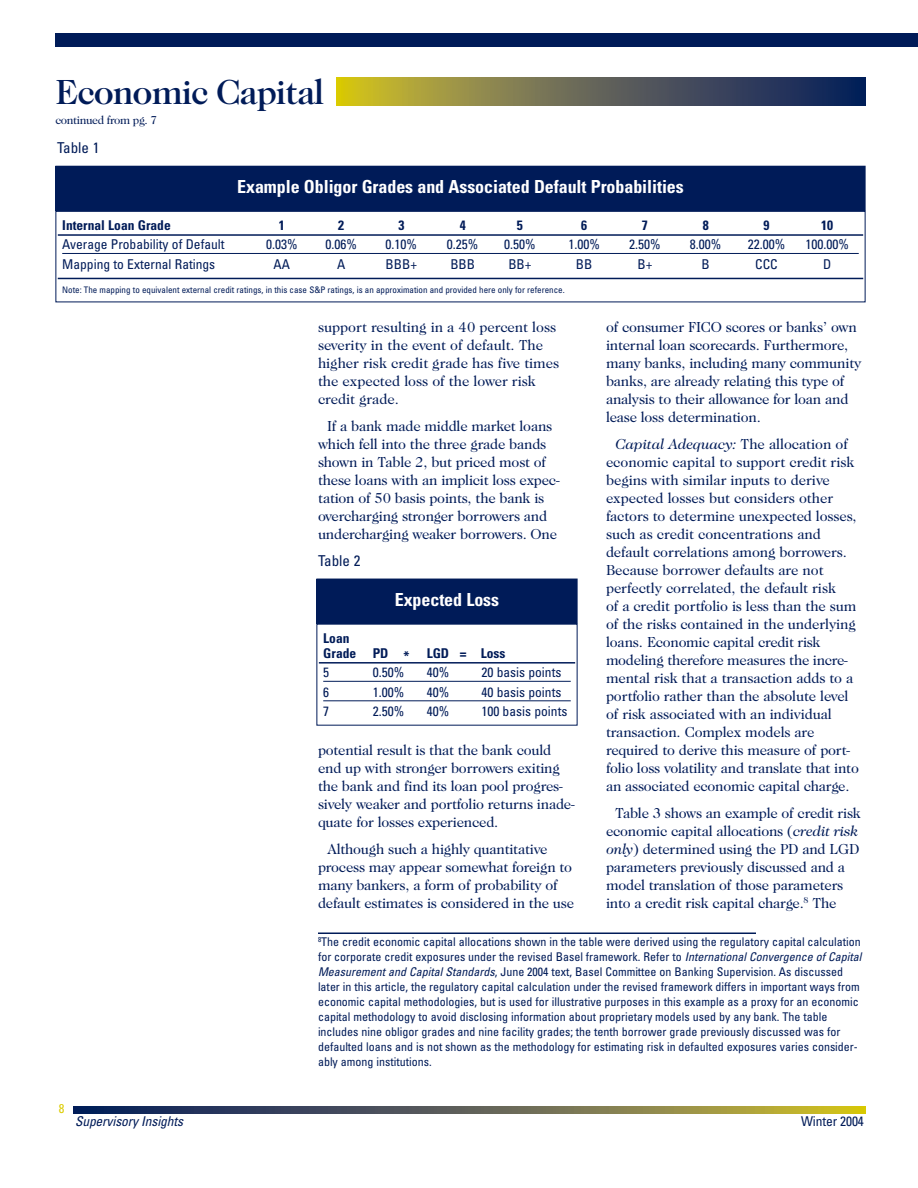
<style>
.page{position:relative;width:918px;height:1188px;background:#fff}
.page>*{position:absolute;margin:0;border:0;box-sizing:border-box;transform-origin:0 0}
.t1{font:500 36px "Caslon No 224";letter-spacing:-.03em;color:#001b58}
.t2{font:700 condensed 18px "Univers";letter-spacing:-.005em;color:#fff}
.t3{font:15px/18px "Caslon No 224";letter-spacing:-.01em;color:#001b58}
.t4{font:condensed 15px "Univers";color:#001b58}
.t5{font:condensed 13.5px "Univers";color:#001b58}
.t6{font:700 condensed 13.5px/15px "Univers";color:#001b58}
.t7{font:italic condensed 13.5px "Univers";letter-spacing:-.01em;color:#001b58}
.t8{font:condensed 12.75px "Univers";color:#dccc00}
.t9{font:condensed 12px/15px "Univers";color:#001b58}
.t10{font:12px "Caslon No 224";letter-spacing:-.03em;color:#001b58}
.t11{font:condensed 9px "Univers";color:#001b58}
.s1{font-style:italic}
</style>
<div class="page">
<hr style="left:318px;top:933px;width:438px;height:1px;background:#001b58">
<svg style="left:74px;top:1107px;width:792px;height:6px;background:#65674f"></svg>
<div style="left:56px;top:33px;width:862px;height:13px;background:#001b58"></div>
<hr style="left:58px;top:234px;width:805px;height:2px;background:#001b58">
<hr style="left:62px;top:253px;width:797px;height:1px;background:#001b58">
<hr style="left:58px;top:278px;width:805px;height:1px;background:#001b58">
<div style="left:56px;top:211px;width:810px;height:91px;border:1px solid #001b58"></div>
<div style="left:56px;top:166px;width:809px;height:45px;background:#001b58"></div>
<hr style="left:319px;top:662px;width:256px;height:2px;background:#001b58">
<hr style="left:323px;top:681px;width:248px;height:1px;background:#001b58">
<hr style="left:323px;top:700px;width:248px;height:1px;background:#001b58">
<div style="left:317px;top:579px;width:260px;height:44px;background:#001b58"></div>
<div style="left:316px;top:579px;width:262px;height:45px;border:1px solid #001b58"></div>
<svg style="left:336px;top:78px;width:530px;height:27px;background:#66684e"></svg>
<h2 class="t1" style="left:56px;top:78px;width:270px">Economic Capital</h2>
<p class="t10" style="left:56px;top:115px;width:103px">continued from pg. 7</p>
<p class="t4" style="left:57px;top:142px;width:44px">Table 1</p>
<p class="t2" style="left:237px;top:180px;width:448px">Example Obligor Grades and Associated Default Probabilities</p>
<p class="t6" style="left:62px;top:219px;width:110px">Internal Loan Grade</p>
<p class="t6" style="left:279px;top:219px;width:7px">1</p>
<p class="t6" style="left:338px;top:219px;width:7px">2</p>
<p class="t6" style="left:398px;top:219px;width:7px">3</p>
<p class="t6" style="left:460px;top:219px;width:7px">4</p>
<p class="t6" style="left:517px;top:219px;width:7px">5</p>
<p class="t6" style="left:581px;top:219px;width:7px">6</p>
<p class="t6" style="left:642px;top:219px;width:7px">7</p>
<p class="t6" style="left:703px;top:219px;width:7px">8</p>
<p class="t5" style="left:62px;top:239px;width:164px">Average Probability of Default</p>
<p class="t5" style="left:266px;top:239px;width:33px">0.03%</p>
<p class="t5" style="left:325px;top:239px;width:33px">0.06%</p>
<p class="t5" style="left:386px;top:239px;width:33px">0.10%</p>
<p class="t5" style="left:447px;top:239px;width:33px">0.25%</p>
<p class="t5" style="left:504px;top:239px;width:33px">0.50%</p>
<p class="t5" style="left:568px;top:239px;width:33px">1.00%</p>
<p class="t5" style="left:629px;top:239px;width:33px">2.50%</p>
<p class="t5" style="left:690px;top:239px;width:33px">8.00%</p>
<p class="t5" style="left:62px;top:259px;width:155px">Mapping to External Ratings</p>
<p class="t5" style="left:274px;top:259px;width:18px">AA</p>
<p class="t5" style="left:337px;top:259px;width:10px">A</p>
<p class="t5" style="left:386px;top:259px;width:33px">BBB+</p>
<p class="t5" style="left:450px;top:259px;width:26px">BBB</p>
<p class="t5" style="left:508px;top:259px;width:25px">BB+</p>
<p class="t5" style="left:576px;top:259px;width:18px">BB</p>
<p class="t5" style="left:637px;top:259px;width:16px">B+</p>
<p class="t5" style="left:702px;top:259px;width:10px">B</p>
<p class="t11" style="left:62px;top:286px;width:504px">Note: The mapping to equivalent external credit ratings, in this case S&amp;P ratings, is an approximation and provided here only for reference.</p>
<p class="t6" style="left:764px;top:219px;width:7px">9</p>
<p class="t5" style="left:748px;top:239px;width:39px">22.00%</p>
<p class="t5" style="left:755px;top:259px;width:24px">CCC</p>
<p class="t6" style="left:821px;top:219px;width:13px">10</p>
<p class="t5" style="left:805px;top:239px;width:45px">100.00%</p>
<p class="t5" style="left:823px;top:259px;width:10px">D</p>
<p class="t3" style="left:318px;top:319px;width:243px">support resulting in a 40 percent loss severity in the event of default. The higher risk credit grade has five times the expected loss of the lower risk credit grade.</p>
<p class="t3" style="left:318px;top:418px;width:243px;text-indent:9px">If a bank made middle market loans which fell into the three grade bands shown in Table 2, but priced most of these loans with an implicit loss expec&shy;tation of 50 basis points, the bank is overcharging stronger borrowers and undercharging weaker borrowers. One</p>
<p class="t4" style="left:318px;top:555px;width:44px">Table 2</p>
<p class="t2" style="left:395px;top:593px;width:106px">Expected Loss</p>
<p class="t6" style="left:323px;top:632px;width:34px">Loan<br>Grade</p>
<p class="t5" style="left:323px;top:667px;width:7px">5</p>
<p class="t5" style="left:323px;top:687px;width:7px">6</p>
<p class="t5" style="left:323px;top:706px;width:7px">7</p>
<p class="t3" style="left:606px;top:319px;width:257px">of consumer FICO scores or banks’ own internal loan scorecards. Furthermore, many banks, including many community banks, are already relating this type of analysis to their allowance for loan and lease loss determination.</p>
<p class="t3" style="left:606px;top:436px;width:254px;text-indent:9px"><span class="s1">Capital Adequacy:</span> The allocation of economic capital to support credit risk begins with similar inputs to derive expected losses but considers other factors to determine unexpected losses, such as credit concentrations and default correlations among borrowers.<br>Because borrower defaults are not perfectly correlated, the default risk<br>of a credit portfolio is less than the sum of the risks contained in the underlying loans. Economic capital credit risk modeling therefore measures the incre&shy;mental risk that a transaction adds to a portfolio rather than the absolute level of risk associated with an individual transaction. Complex models are required to derive this measure of port&shy;folio loss volatility and translate that into an associated economic capital charge.</p>
<p class="t3" style="left:606px;top:805px;width:256px;text-indent:9px">Table 3 shows an example of credit risk economic capital allocations (<span class="s1">credit risk only</span>) determined using the PD and LGD parameters previously discussed and a model translation of those parameters into a credit risk capital charge.<sup>8</sup> The</p>
<p class="t9" style="left:318px;top:935px;width:545px"><sup>8</sup>The credit economic capital allocations shown in the table were derived using the regulatory capital calculation for corporate credit exposures under the revised Basel framework. Refer to <span class="s1">International Convergence of Capital Measurement and Capital Standards</span>, June 2004 text, Basel Committee on Banking Supervision. As discussed later in this article, the regulatory capital calculation under the revised framework differs in important ways from economic capital methodologies, but is used for illustrative purposes in this example as a proxy for an economic capital methodology to avoid disclosing information about proprietary models used by any bank. The table includes nine obligor grades and nine facility grades; the tenth borrower grade previously discussed was for defaulted loans and is not shown as the methodology for estimating risk in defaulted exposures varies consider&shy;ably among institutions.</p>
<p class="t6" style="left:373px;top:647px;width:17px">PD</p>
<p class="t6" style="left:404px;top:647px;width:47px">* LGD</p>
<p class="t6" style="left:460px;top:647px;width:47px">= Loss</p>
<p class="t5" style="left:373px;top:667px;width:33px">0.50%</p>
<p class="t5" style="left:427px;top:667px;width:24px">40%</p>
<p class="t5" style="left:481px;top:667px;width:82px">20 basis points</p>
<p class="t5" style="left:373px;top:687px;width:33px">1.00%</p>
<p class="t5" style="left:427px;top:687px;width:24px">40%</p>
<p class="t5" style="left:481px;top:687px;width:82px">40 basis points</p>
<p class="t5" style="left:373px;top:706px;width:33px">2.50%</p>
<p class="t5" style="left:427px;top:706px;width:24px">40%</p>
<p class="t5" style="left:481px;top:706px;width:88px">100 basis points</p>
<p class="t3" style="left:318px;top:742px;width:258px">potential result is that the bank could end up with stronger borrowers exiting the bank and find its loan pool progres&shy;sively weaker and portfolio returns inade&shy;quate for losses experienced.</p>
<p class="t3" style="left:318px;top:841px;width:258px;text-indent:9px">Although such a highly quantitative process may appear somewhat foreign to many bankers, a form of probability of default estimates is considered in the use</p>
<p class="t8" style="left:59px;top:1104px;width:7px">8</p>
<p class="t7" style="left:75px;top:1116px;width:110px">Supervisory Insights</p>
<p class="t5" style="left:801px;top:1116px;width:64px">Winter 2004</p>
</div>
